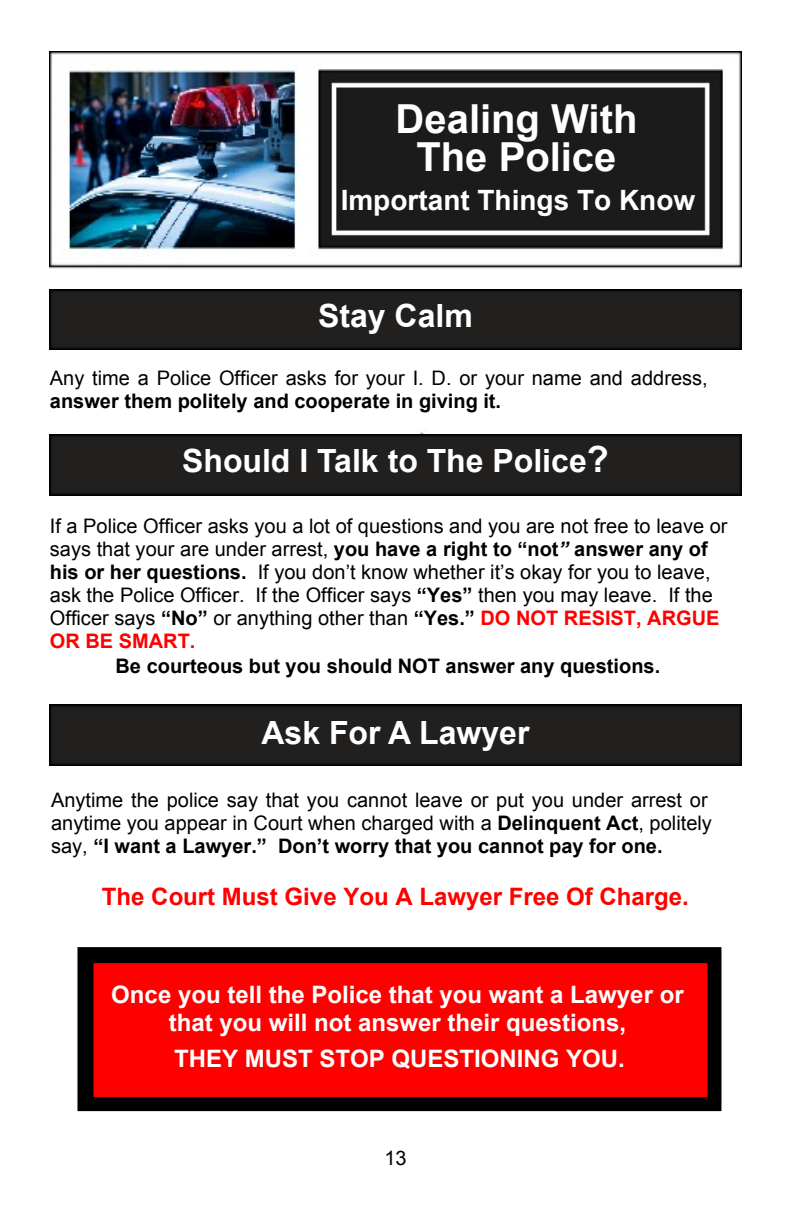
<style>
.page{position:relative;width:792px;height:1224px;background:#fff}
.page>*{position:absolute;margin:0;border:0;box-sizing:border-box;transform-origin:0 0}
.t1{font:700 40px/38px "Arial";color:#fff;text-align:center}
.t2{font:700 32px "Arial";color:#fff}
.t3{font:700 28px "Arial";color:#fff}
.t4{font:700 24px/27.6px "Arial";color:#fff;text-align:center}
.t5{font:700 24px "Arial";color:#f00}
.t6{font:20px/23px "Arial";color:#000}
.t7{font:700 20px "Arial";color:#000}
.s1{font-size:36px}
.s2{font-weight:700}
.s3{font-weight:700;font-style:italic}
.s4{font-weight:700;color:#f00}
</style>
<div class="page">
<img style="left:50px;top:52px;width:691px;height:443px">
<img style="left:50px;top:289px;width:691px;height:61px">
<img style="left:50px;top:705px;width:691px;height:60px">
<div style="left:77px;top:947px;width:644px;height:164px;background:#000;border:2px solid #000"></div>
<div style="left:91px;top:961px;width:618px;height:138px;background:#f00;border:2px solid #000"></div>
<h1 class="t1" style="left:396px;top:104px;width:243px">Dealing With<br>The Police</h1>
<h3 class="t3" style="left:341px;top:189px;width:356px">Important Things To Know</h3>
<h2 class="t2" style="left:318px;top:304px;width:156px">Stay Calm</h2>
<p class="t6" style="left:50px;top:368px;width:659px">Any time a Police Officer asks for your I. D. or your name and address,</p>
<p class="t7" style="left:50px;top:394px;width:453px">answer them politely and cooperate in giving it.</p>
<h2 class="t2" style="left:182px;top:448px;width:428px">Should I Talk to The Police<span class="s1">?</span></h2>
<p class="t6" style="left:50px;top:516px;width:679px">If a Police Officer asks you a lot of questions and you are not free to leave or says that your are under arrest, <span class="s2">you have a right to “not</span><span class="s3">”</span> <span class="s2">answer any of his or her questions.</span> If you don’t know whether it’s okay for you to leave, ask the Police Officer. If the Officer says <span class="s2">“Yes”</span> then you may leave. If the Officer says <span class="s2">“No”</span> or anything other than <span class="s2">“Yes.”</span> <span class="s4">DO NOT RESIST, ARGUE OR BE SMART.</span></p>
<p class="t7" style="left:116px;top:659px;width:546px">Be courteous but you should NOT answer any questions.</p>
<h2 class="t2" style="left:261px;top:721px;width:270px">Ask For A Lawyer</h2>
<p class="t6" style="left:51px;top:790px;width:662px">Anytime the police say that you cannot leave or put you under arrest or anytime you appear in Court when charged with a <span class="s2">Delinquent Act</span>, politely say, <span class="s2">“I want a Lawyer.” Don’t worry that you cannot pay for one.</span></p>
<p class="t5" style="left:102px;top:888px;width:589px">The Court Must Give You A Lawyer Free Of Charge.</p>
<p class="t4" style="left:111px;top:983px;width:574px">Once you tell the Police that you want a Lawyer or that you will not answer their questions,</p>
<p class="t4" style="left:174px;top:1047px;width:452px">THEY MUST STOP QUESTIONING YOU.</p>
<p class="t6" style="left:384px;top:1148px;width:24px">13</p>
</div>
